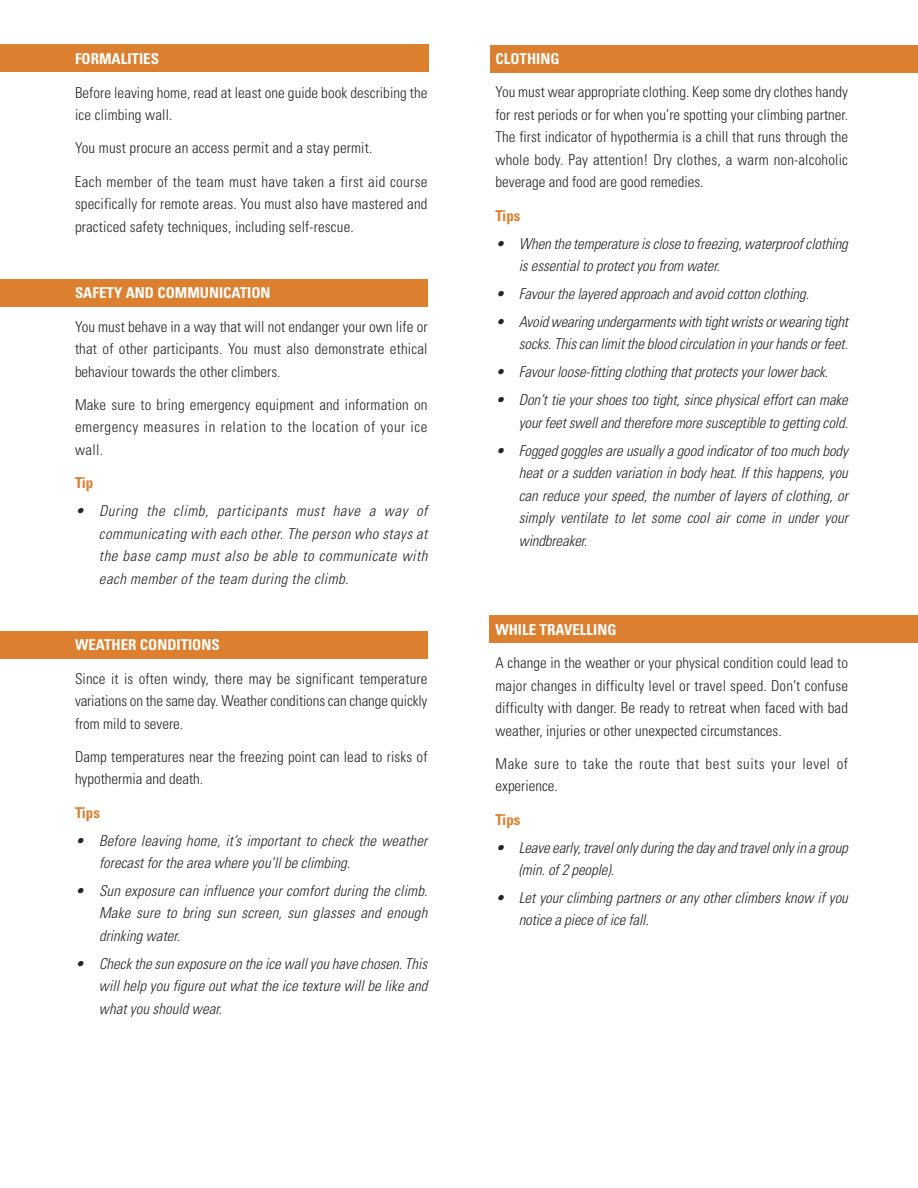
<style>
.page{position:relative;width:918px;height:1188px;background:#fff}
.page>*{position:absolute;margin:0;border:0;box-sizing:border-box;transform-origin:0 0}
.t1{font:italic 300 condensed 15px/22.5px "Univers";letter-spacing:-.005em;color:#272627;text-align:justify}
.t2{font:300 condensed 15px/22.5px "Univers";letter-spacing:.005em;color:#272627;text-align:justify}
.t3{font:700 condensed 15px "Univers";color:#fff}
.t4{font:300 condensed 15px/22.5px "Univers";letter-spacing:.035em;color:#272627}
.t5{font:700 condensed 15px "Univers";color:#dc7f2f}
</style>
<div class="page">
<div style="left:490px;top:615px;width:428px;height:28px;background:#dc7f2f"></div>
<div style="left:0;top:44px;width:428px;height:28px;background:#dc7f2f"></div>
<div style="left:0;top:631px;width:428px;height:28px;background:#dc7f2f"></div>
<div style="left:490px;top:45px;width:428px;height:28px;background:#dc7f2f"></div>
<div style="left:0;top:279px;width:428px;height:28px;background:#dc7f2f"></div>
<p class="t3" style="left:75px;top:54px;width:86px">FORMALITIES</p>
<p class="t2" style="left:75px;top:82px;width:354px">Before leaving home, read at least one guide book describing the ice climbing wall.</p>
<p class="t2" style="left:75px;top:138px;width:299px">You must procure an access permit and a stay permit.</p>
<p class="t2" style="left:75px;top:172px;width:354px">Each member of the team must have taken a first aid course specifically for remote areas. You must also have mastered and practiced safety techniques, including self-rescue.</p>
<p class="t3" style="left:75px;top:288px;width:197px">SAFETY AND COMMUNICATION</p>
<p class="t2" style="left:75px;top:316px;width:354px">You must behave in a way that will not endanger your own life or that of other participants. You must also demonstrate ethical behaviour towards the other climbers.</p>
<p class="t2" style="left:75px;top:395px;width:354px">Make sure to bring emergency equipment and information on emergency measures in relation to the location of your ice wall.</p>
<p class="t5" style="left:75px;top:477px;width:20px">Tip</p>
<p class="t1" style="left:99px;top:501px;width:330px;text-indent:-24px">• During the climb, participants must have a way of communicating with each other. The person who stays at the base camp must also be able to communicate with each member of the team during the climb.</p>
<p class="t3" style="left:75px;top:639px;width:146px">WEATHER CONDITIONS</p>
<p class="t2" style="left:75px;top:668px;width:354px">Since it is often windy, there may be significant temperature variations on the same day. Weather conditions can change quickly from mild to severe.</p>
<p class="t2" style="left:75px;top:747px;width:354px">Damp temperatures near the freezing point can lead to risks of hypothermia and death.</p>
<p class="t5" style="left:75px;top:807px;width:27px">Tips</p>
<p class="t1" style="left:99px;top:830px;width:330px;text-indent:-24px">• Before leaving home, it’s important to check the weather forecast for the area where you’ll be climbing.</p>
<p class="t1" style="left:99px;top:881px;width:330px;text-indent:-24px">• Sun exposure can influence your comfort during the climb.<br>Make sure to bring sun screen, sun glasses and enough drinking water.</p>
<p class="t1" style="left:99px;top:954px;width:330px;text-indent:-24px">• Check the sun exposure on the ice wall you have chosen. This will help you figure out what the ice texture will be like and what you should wear.</p>
<p class="t3" style="left:496px;top:53px;width:66px">CLOTHING</p>
<p class="t2" style="left:496px;top:82px;width:354px">You must wear appropriate clothing. Keep some dry clothes handy for rest periods or for when you’re spotting your climbing partner.<br>The first indicator of hypothermia is a chill that runs through the whole body. Pay attention! Dry clothes, a warm non-alcoholic beverage and food are good remedies.</p>
<p class="t5" style="left:496px;top:210px;width:27px">Tips</p>
<p class="t1" style="left:519px;top:233px;width:331px;text-indent:-23px">• When the temperature is close to freezing, waterproof clothing is essential to protect you from water.</p>
<p class="t1" style="left:496px;top:284px;width:315px">• Favour the layered approach and avoid cotton clothing.</p>
<p class="t1" style="left:496px;top:312px;width:354px;text-align:right">• Avoid wearing undergarments with tight wrists or wearing tight socks. This can limit the blood circulation in your hands or feet.</p>
<p class="t1" style="left:496px;top:362px;width:334px">• Favour loose-fitting clothing that protects your lower back.</p>
<p class="t1" style="left:496px;top:390px;width:354px;text-align:right">• Don’t tie your shoes too tight, since physical effort can make your feet swell and therefore more susceptible to getting cold.</p>
<p class="t1" style="left:519px;top:440px;width:331px;text-indent:-23px">• Fogged goggles are usually a good indicator of too much body heat or a sudden variation in body heat. If this happens, you can reduce your speed, the number of layers of clothing, or simply ventilate to let some cool air come in under your windbreaker.</p>
<p class="t3" style="left:496px;top:624px;width:123px">WHILE TRAVELLING</p>
<p class="t2" style="left:496px;top:653px;width:354px">A change in the weather or your physical condition could lead to major changes in difficulty level or travel speed. Don’t confuse difficulty with danger. Be ready to retreat when faced with bad weather, injuries or other unexpected circumstances.</p>
<p class="t4" style="left:496px;top:754px;width:354px">Make sure to take the route that best suits your level of experience.</p>
<p class="t5" style="left:496px;top:814px;width:27px">Tips</p>
<p class="t1" style="left:519px;top:837px;width:331px;text-indent:-23px">• Leave early, travel only during the day and travel only in a group (min. of 2 people).</p>
<p class="t1" style="left:519px;top:888px;width:331px;text-indent:-23px">• Let your climbing partners or any other climbers know if you notice a piece of ice fall.</p>
</div>
